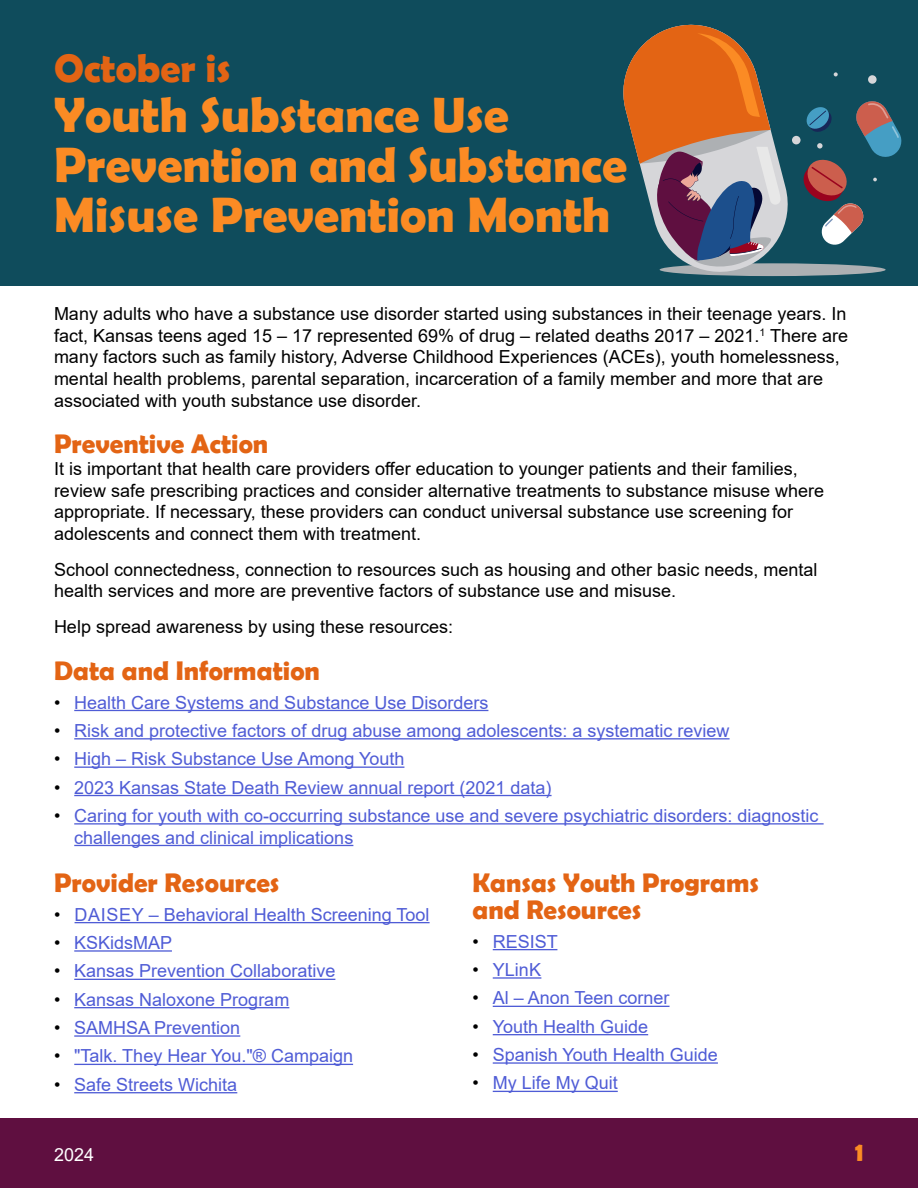
<style>
.page{position:relative;width:918px;height:1188px;background:#fff}
.page>*{position:absolute;margin:0;border:0;box-sizing:border-box;transform-origin:0 0}
.t1{font:700 49.95px/49.9px "Berlin Sans FB Demi";color:#fb8b24}
.t2{font:700 39.9px "Berlin Sans FB Demi";color:#e36414}
.t3{font:700 27px "Berlin Sans FB Demi";color:#e36414}
.t4{font:700 27px "Berlin Sans FB Demi";color:#fb8b24}
.t5{font:18px/21.6px "Arial";color:#000}
.t6{font:18px/21.6px "Arial";color:#4f5cd6}
.t7{font:18px "Arial";color:#fff}
.s1{color:#000}
</style>
<div class="page">
<div style="left:0;top:1118px;width:918px;height:70px;background:#5f0f40"></div>
<div style="left:0;top:0;width:918px;height:285px;background:#0f4c5c"></div>
<hr style="left:74px;top:710px;width:414px;height:1px;background:#4f5cd6">
<hr style="left:74px;top:738px;width:656px;height:1px;background:#4f5cd6">
<hr style="left:74px;top:767px;width:330px;height:1px;background:#4f5cd6">
<hr style="left:74px;top:795px;width:478px;height:1px;background:#4f5cd6">
<hr style="left:74px;top:823px;width:750px;height:2px;background:#4f5cd6">
<hr style="left:74px;top:845px;width:279px;height:1px;background:#4f5cd6">
<hr style="left:75px;top:922px;width:355px;height:1px;background:#4f5cd6">
<hr style="left:74px;top:950px;width:98px;height:2px;background:#4f5cd6">
<hr style="left:74px;top:979px;width:261px;height:1px;background:#4f5cd6">
<hr style="left:74px;top:1007px;width:215px;height:1px;background:#4f5cd6">
<hr style="left:74px;top:1035px;width:166px;height:2px;background:#4f5cd6">
<hr style="left:74px;top:1064px;width:279px;height:1px;background:#4f5cd6">
<hr style="left:74px;top:1092px;width:163px;height:1px;background:#4f5cd6">
<hr style="left:493px;top:949px;width:64px;height:1px;background:#4f5cd6">
<hr style="left:493px;top:977px;width:48px;height:2px;background:#4f5cd6">
<hr style="left:493px;top:1006px;width:177px;height:1px;background:#4f5cd6">
<hr style="left:493px;top:1034px;width:155px;height:1px;background:#4f5cd6">
<hr style="left:493px;top:1062px;width:225px;height:2px;background:#4f5cd6">
<hr style="left:493px;top:1091px;width:125px;height:1px;background:#4f5cd6">
<div style="left:660px;top:263px;width:226px;height:13px;background:#adb0b3;border-radius:50%"></div>
<svg style="left:660px;top:136px;width:135px;height:141px"></svg>
<svg style="left:623px;top:24px;width:158px;height:246px"></svg>
<div style="left:868px;top:75px;width:9px;height:9px;background:#d6d6d9;border-radius:50%"></div>
<svg style="left:834px;top:72px;width:4px;height:4px"></svg>
<div style="left:792px;top:136px;width:9px;height:8px;background:#d6d6d9;border-radius:50%"></div>
<svg style="left:803px;top:101px;width:99px;height:144px"></svg>
<p class="t2" style="left:54px;top:45px;width:178px">October is</p>
<p class="t1" style="left:54px;top:89px;width:575px">Youth Substance Use<br>Prevention and Substance<br>Misuse Prevention Month</p>
<p class="t5" style="left:54px;top:303px;width:796px">Many adults who have a substance use disorder started using substances in their teenage years. In fact, Kansas teens aged 15 – 17 represented 69% of drug – related deaths 2017 – 2021.<sup>1</sup> There are many factors such as family history, Adverse Childhood Experiences (ACEs), youth homelessness, mental health problems, parental separation, incarceration of a family member and more that are associated with youth substance use disorder.</p>
<p class="t3" style="left:54px;top:428px;width:216px">Preventive Action</p>
<p class="t5" style="left:54px;top:458px;width:772px">It is important that health care providers offer education to younger patients and their families, review safe prescribing practices and consider alternative treatments to substance misuse where appropriate. If necessary, these providers can conduct universal substance use screening for adolescents and connect them with treatment.</p>
<p class="t5" style="left:54px;top:559px;width:765px">School connectedness, connection to resources such as housing and other basic needs, mental health services and more are preventive factors of substance use and misuse.</p>
<p class="t5" style="left:54px;top:616px;width:401px">Help spread awareness by using these resources:</p>
<p class="t3" style="left:54px;top:655px;width:267px">Data and Information</p>
<p class="t6" style="left:54px;top:691px;width:436px"><span class="s1">•</span> Health Care Systems and Substance Use Disorders</p>
<p class="t6" style="left:54px;top:720px;width:677px"><span class="s1">•</span> Risk and protective factors of drug abuse among adolescents: a systematic review</p>
<p class="t6" style="left:54px;top:748px;width:352px"><span class="s1">•</span> High – Risk Substance Use Among Youth</p>
<p class="t6" style="left:54px;top:776px;width:499px"><span class="s1">•</span> 2023 Kansas State Death Review annual report (2021 data)</p>
<p class="t6" style="left:74px;top:805px;width:746px;text-indent:-20px"><span class="s1">•</span> Caring for youth with co-occurring substance use and severe psychiatric disorders: diagnostic challenges and clinical implications</p>
<p class="t3" style="left:54px;top:867px;width:227px">Provider Resources</p>
<p class="t6" style="left:54px;top:903px;width:377px"><span class="s1">•</span> DAISEY – Behavioral Health Screening Tool</p>
<p class="t6" style="left:54px;top:932px;width:120px"><span class="s1">•</span> KSKidsMAP</p>
<p class="t6" style="left:54px;top:960px;width:283px"><span class="s1">•</span> Kansas Prevention Collaborative</p>
<p class="t6" style="left:54px;top:989px;width:237px"><span class="s1">•</span> Kansas Naloxone Program</p>
<p class="t6" style="left:54px;top:1017px;width:188px"><span class="s1">•</span> SAMHSA Prevention</p>
<p class="t6" style="left:54px;top:1045px;width:301px"><span class="s1">•</span> "Talk. They Hear You."® Campaign</p>
<p class="t6" style="left:54px;top:1074px;width:185px"><span class="s1">•</span> Safe Streets Wichita</p>
<p class="t3" style="left:472px;top:867px;width:288px">Kansas Youth Programs</p>
<p class="t3" style="left:472px;top:894px;width:170px">and Resources</p>
<p class="t6" style="left:472px;top:930px;width:87px"><span class="s1">•</span> RESIST</p>
<p class="t6" style="left:472px;top:959px;width:70px"><span class="s1">•</span> YLinK</p>
<p class="t6" style="left:472px;top:987px;width:199px"><span class="s1">•</span> Al – Anon Teen corner</p>
<p class="t6" style="left:472px;top:1016px;width:177px"><span class="s1">•</span> Youth Health Guide</p>
<p class="t6" style="left:472px;top:1044px;width:247px"><span class="s1">•</span> Spanish Youth Health Guide</p>
<p class="t6" style="left:472px;top:1072px;width:147px"><span class="s1">•</span> My Life My Quit</p>
<p class="t7" style="left:54px;top:1142px;width:42px">2024</p>
<p class="t4" style="left:855px;top:1136px;width:10px">1</p>
</div>
